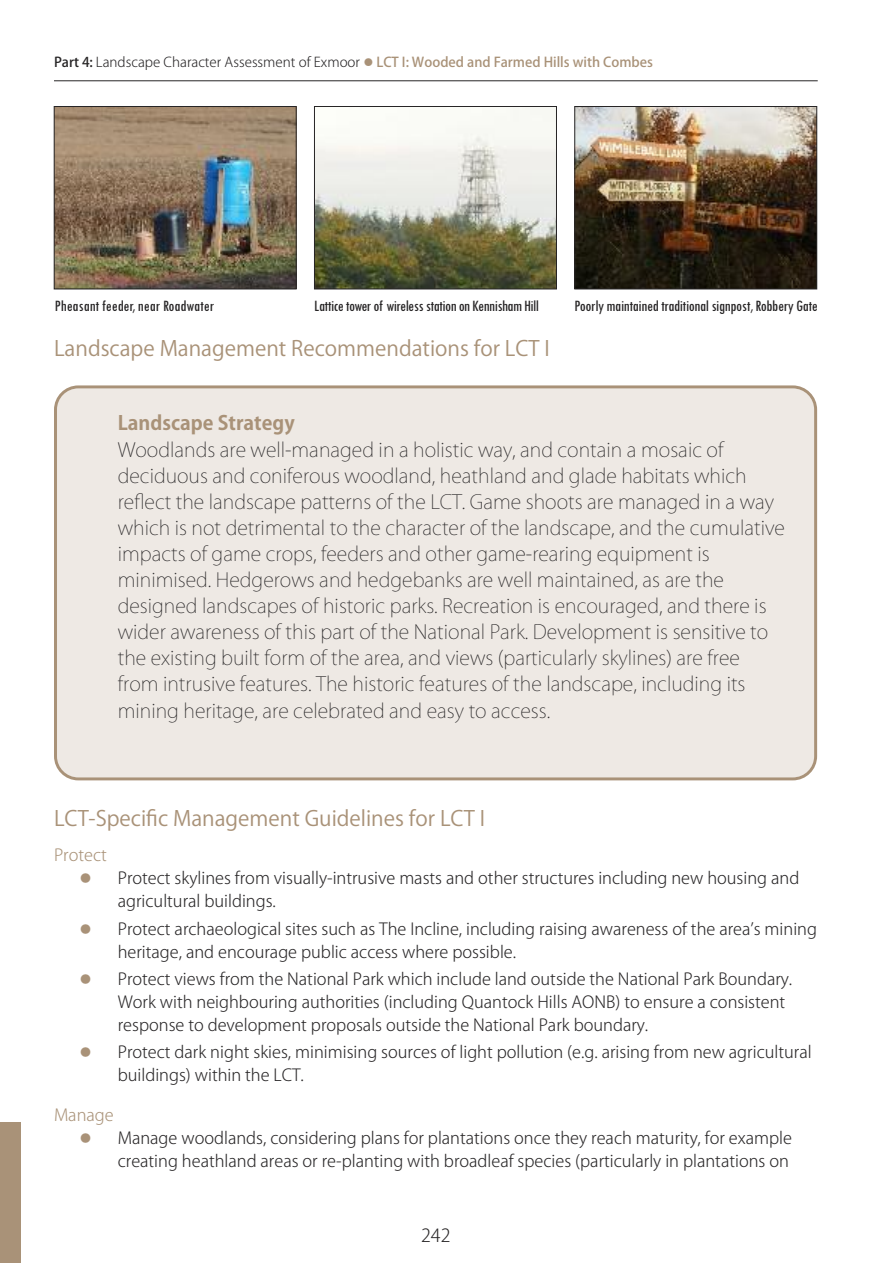
<style>
.page{position:relative;width:893px;height:1263px;background:#fff}
.page>*{position:absolute;margin:0;border:0;box-sizing:border-box;transform-origin:0 0}
.t1{font:21px "Koz Go Pro";color:#a99278}
.t2{font:200 19.5px/26.1px "Koz Go Pr 6 N";color:#272526}
.t3{font:700 19.5px "Koz Go Pro";color:#a99278}
.t4{font:300 18px "Koz Go Pr 6 N";color:#272526}
.t5{font:300 16.5px/23.1px "Koz Go Pro";color:#272526}
.t6{font:condensed 16.5px "Tw Cen";letter-spacing:-.02em;color:#272526}
.t7{font:300 16.5px "Koz Go Pro";color:#a99278}
.t8{font:300 13.5px "Koz Go Pr 6 N";color:#272526}
.s1{font-family:"Koz Go Pro";font-weight:500}
.s2{color:#a99278}
.s3{font-family:"Koz Go Pro";font-weight:500;color:#a99278}
</style>
<div class="page">
<hr style="left:54px;top:81px;width:764px;height:1px;background:#272526">
<img style="left:56px;top:108px;width:238px;height:179px">
<div style="left:54px;top:106px;width:242px;height:183px;border:1px solid #272526"></div>
<img style="left:316px;top:108px;width:239px;height:179px">
<div style="left:314px;top:106px;width:243px;height:183px;border:1px solid #272526"></div>
<img style="left:577px;top:108px;width:238px;height:179px">
<div style="left:575px;top:106px;width:242px;height:183px;border:1px solid #272526"></div>
<div style="left:54px;top:385px;width:763px;height:395px;background:#eee9e4"></div>
<div style="left:0;top:1123px;width:21px;height:140px;background:#a99278"></div>
<p class="t8" style="left:54px;top:55px;width:600px"><span class="s1">Part 4:</span> Landscape Character Assessment of Exmoor <span class="s2">●</span> <span class="s3">LCT I: Wooded and Farmed Hills with Combes</span></p>
<p class="t6" style="left:55px;top:295px;width:161px">Pheasant feeder, near Roadwater</p>
<p class="t6" style="left:314px;top:295px;width:226px">Latticetowerof wirelessstationon KennishamHill</p>
<p class="t6" style="left:575px;top:295px;width:245px">Poorly maintained traditional signpost, Robbery Gate</p>
<p class="t1" style="left:54px;top:334px;width:497px">Landscape Management Recommendations for LCT I</p>
<p class="t3" style="left:118px;top:411px;width:178px">Landscape Strategy</p>
<p class="t2" style="left:118px;top:437px;width:669px">Woodlands are well-managed in a holistic way, and contain a mosaic of deciduous and coniferous woodland, heathland and glade habitats which reflect the landscape patterns of the LCT. Game shoots are managed in a way which is not detrimental to the character of the landscape, and the cumulative impacts of game crops, feeders and other game-rearing equipment is minimised. Hedgerows and hedgebanks are well maintained, as are the designed landscapes of historic parks. Recreation is encouraged, and there is wider awareness of this part of the National Park. Development is sensitive to the existing built form of the area, and views (particularly skylines) are free from intrusive features. The historic features of the landscape, including its mining heritage, are celebrated and easy to access.</p>
<p class="t1" style="left:54px;top:804px;width:432px">LCT-Specific Management Guidelines for LCT I</p>
<p class="t7" style="left:54px;top:844px;width:54px">Protect</p>
<p class="t5" style="left:118px;top:867px;width:683px;text-indent:-38px"><span class="s2">●</span> Protect skylines from visually-intrusive masts and other structures including new housing and agricultural buildings.</p>
<p class="t5" style="left:118px;top:917px;width:701px;text-indent:-38px"><span class="s2">●</span> Protect archaeological sites such as The Incline, including raising awareness of the area’s mining heritage, and encourage public access where possible.</p>
<p class="t5" style="left:118px;top:967px;width:676px;text-indent:-38px"><span class="s2">●</span> Protect views from the National Park which include land outside the National Park Boundary.<br>Work with neighbouring authorities (including Quantock Hills AONB) to ensure a consistent response to development proposals outside the National Park boundary.</p>
<p class="t5" style="left:118px;top:1041px;width:695px;text-indent:-38px"><span class="s2">●</span> Protect dark night skies, minimising sources of light pollution (e.g. arising from new agricultural buildings) within the LCT.</p>
<p class="t7" style="left:54px;top:1104px;width:61px">Manage</p>
<p class="t5" style="left:80px;top:1127px;width:714px;text-align:right"><span class="s2">●</span> Manage woodlands, considering plans for plantations once they reach maturity, for example creating heathland areas or re-planting with broadleaf species (particularly in plantations on</p>
<p class="t4" style="left:421px;top:1226px;width:31px">242</p>
</div>
